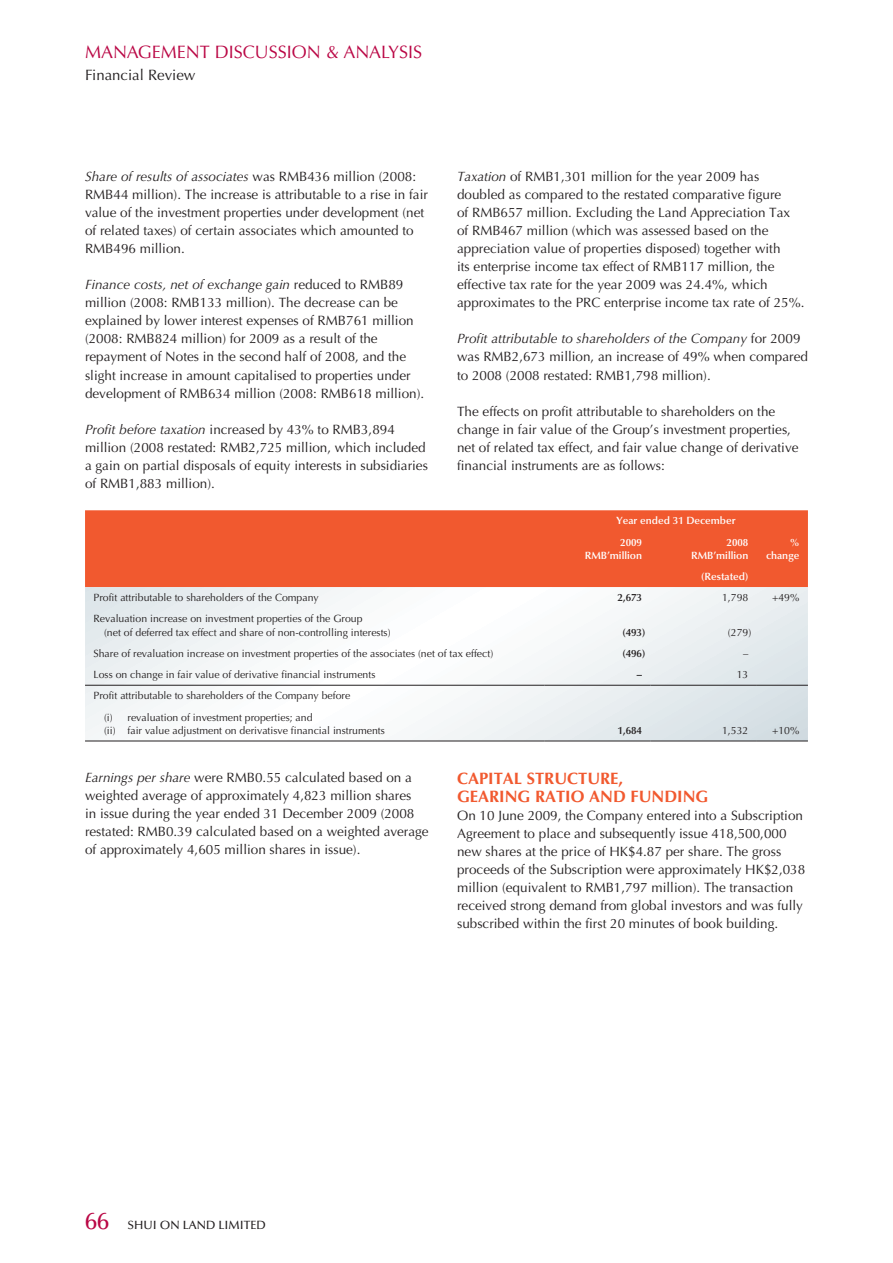
<style>
.page{position:relative;width:893px;height:1263px;background:#fff}
.page>*{position:absolute;margin:0;border:0;box-sizing:border-box;transform-origin:0 0}
.t1{font:500 24px "Optima";color:#ba0745}
.t2{font:18px "Optima";color:#ba0745}
.t3{font:700 16.5px "Optima";color:#f1592f}
.t4{font:15px "Optima";color:#231f20}
.t5{font:13.5px/18px "Optima";color:#231f20}
.t6{font:500 12px "Optima";color:#231f20}
.t7{font:10.5px/13.5px "Optima";color:#231f20}
.t8{font:600 10.5px/13.5px "Optima";color:#fff;text-align:right}
.t9{font:600 10.5px "Optima";color:#231f20}
.s1{font-style:italic}
</style>
<div class="page">
<div style="left:85px;top:510px;width:723px;height:77px;background:#f1592f"></div>
<svg style="left:85px;top:587px;width:723px;height:154px"></svg>
<hr style="left:85px;top:685px;width:459px;height:1px;background:#231f20">
<hr style="left:544px;top:685px;width:107px;height:1px;background:#231f20">
<hr style="left:651px;top:685px;width:106px;height:1px;background:#231f20">
<hr style="left:757px;top:685px;width:51px;height:1px;background:#231f20">
<hr style="left:85px;top:741px;width:459px;height:1px;background:#231f20">
<hr style="left:544px;top:741px;width:107px;height:1px;background:#231f20">
<hr style="left:651px;top:741px;width:106px;height:1px;background:#231f20">
<hr style="left:757px;top:741px;width:51px;height:1px;background:#231f20">
<h2 class="t2" style="left:85px;top:41px;width:338px">MANAGEMENT DISCUSSION &amp; ANALYSIS</h2>
<p class="t4" style="left:85px;top:66px;width:112px">Financial Review</p>
<p class="t5" style="left:85px;top:168px;width:344px"><span class="s1">Share of results of associates</span> was RMB436 million (2008:<br>RMB44 million). The increase is attributable to a rise in fair value of the investment properties under development (net of related taxes) of certain associates which amounted to RMB496 million.</p>
<p class="t5" style="left:85px;top:276px;width:341px"><span class="s1">Finance costs, net of exchange gain</span> reduced to RMB89 million (2008: RMB133 million). The decrease can be explained by lower interest expenses of RMB761 million (2008: RMB824 million) for 2009 as a result of the repayment of Notes in the second half of 2008, and the slight increase in amount capitalised to properties under development of RMB634 million (2008: RMB618 million).</p>
<p class="t5" style="left:85px;top:420px;width:344px"><span class="s1">Profit before taxation</span> increased by 43% to RMB3,894 million (2008 restated: RMB2,725 million, which included a gain on partial disposals of equity interests in subsidiaries of RMB1,883 million).</p>
<p class="t5" style="left:457px;top:168px;width:349px"><span class="s1">Taxation</span> of RMB1,301 million for the year 2009 has doubled as compared to the restated comparative figure<br>of RMB657 million. Excluding the Land Appreciation Tax of RMB467 million (which was assessed based on the appreciation value of properties disposed) together with<br>its enterprise income tax effect of RMB117 million, the effective tax rate for the year 2009 was 24.4%, which approximates to the PRC enterprise income tax rate of 25%.</p>
<p class="t5" style="left:457px;top:330px;width:352px"><span class="s1">Profit attributable to shareholders of the Company</span> for 2009 was RMB2,673 million, an increase of 49% when compared to 2008 (2008 restated: RMB1,798 million).</p>
<p class="t5" style="left:457px;top:402px;width:343px">The effects on profit attributable to shareholders on the change in fair value of the Group’s investment properties, net of related tax effect, and fair value change of derivative financial instruments are as follows:</p>
<p class="t8" style="left:620px;top:510px;width:117px;line-height:21.1px;text-align:left;text-indent:-4px">Year ended 31 December<br>2009</p>
<p class="t8" style="left:585px;top:549px;width:59px">RMB’million</p>
<p class="t8" style="left:691px;top:535px;width:59px">2008<br>RMB’million</p>
<p class="t8" style="left:766px;top:535px;width:35px">% change</p>
<p class="t8" style="left:701px;top:570px;width:49px">(Restated)</p>
<p class="t7" style="left:94px;top:591px;width:227px">Profit attributable to shareholders of the Company</p>
<p class="t9" style="left:618px;top:592px;width:26px">2,673</p>
<p class="t7" style="left:722px;top:591px;width:28px">1,798</p>
<p class="t7" style="left:772px;top:591px;width:29px">+49%</p>
<p class="t7" style="left:104px;top:612px;width:288px;text-indent:-10px">Revaluation increase on investment properties of the Group<br>(net of deferred tax effect and share of non-controlling interests)</p>
<p class="t9" style="left:622px;top:626px;width:24px">(493)</p>
<p class="t7" style="left:728px;top:626px;width:25px">(279)</p>
<p class="t7" style="left:94px;top:647px;width:401px">Share of revaluation increase on investment properties of the associates (net of tax effect)</p>
<p class="t9" style="left:622px;top:647px;width:24px">(496)</p>
<p class="t7" style="left:743px;top:647px;width:7px">–</p>
<p class="t7" style="left:94px;top:668px;width:283px">Loss on change in fair value of derivative financial instruments</p>
<p class="t9" style="left:637px;top:669px;width:7px">–</p>
<p class="t7" style="left:737px;top:668px;width:13px">13</p>
<p class="t7" style="left:104px;top:685px;width:248px;line-height:21.1px;text-indent:-10px">Profit attributable to shareholders of the Company before (i) revaluation of investment properties; and</p>
<p class="t7" style="left:104px;top:724px;width:282px">(ii) fair value adjustment on derivatisve financial instruments</p>
<p class="t9" style="left:618px;top:724px;width:26px">1,684</p>
<p class="t7" style="left:722px;top:724px;width:28px">1,532</p>
<p class="t7" style="left:772px;top:724px;width:29px">+10%</p>
<p class="t5" style="left:85px;top:768px;width:345px"><span class="s1">Earnings per share</span> were RMB0.55 calculated based on a weighted average of approximately 4,823 million shares<br>in issue during the year ended 31 December 2009 (2008 restated: RMB0.39 calculated based on a weighted average of approximately 4,605 million shares in issue).</p>
<p class="t3" style="left:457px;top:769px;width:20px">CAPITAL</p>
<p class="t3" style="left:527px;top:769px;width:20px">STRUCTURE</p>
<p class="t3" style="left:618px;top:769px;width:6px">,</p>
<p class="t3" style="left:457px;top:787px;width:23px">GEARING</p>
<p class="t3" style="left:535px;top:787px;width:21px">RATIOAND</p>
<p class="t3" style="left:630px;top:787px;width:21px">FUNDING</p>
<p class="t5" style="left:457px;top:807px;width:350px">On 10 June 2009, the Company entered into a Subscription Agreement to place and subsequently issue 418,500,000 new shares at the price of HK$4.87 per share. The gross proceeds of the Subscription were approximately HK$2,038 million (equivalent to RMB1,797 million). The transaction received strong demand from global investors and was fully subscribed within the first 20 minutes of book building.</p>
<h1 class="t1" style="left:85px;top:1207px;width:13px">66</h1>
<p class="t6" style="left:128px;top:1218px;width:140px">SHUI ON LAND LIMITED</p>
</div>
